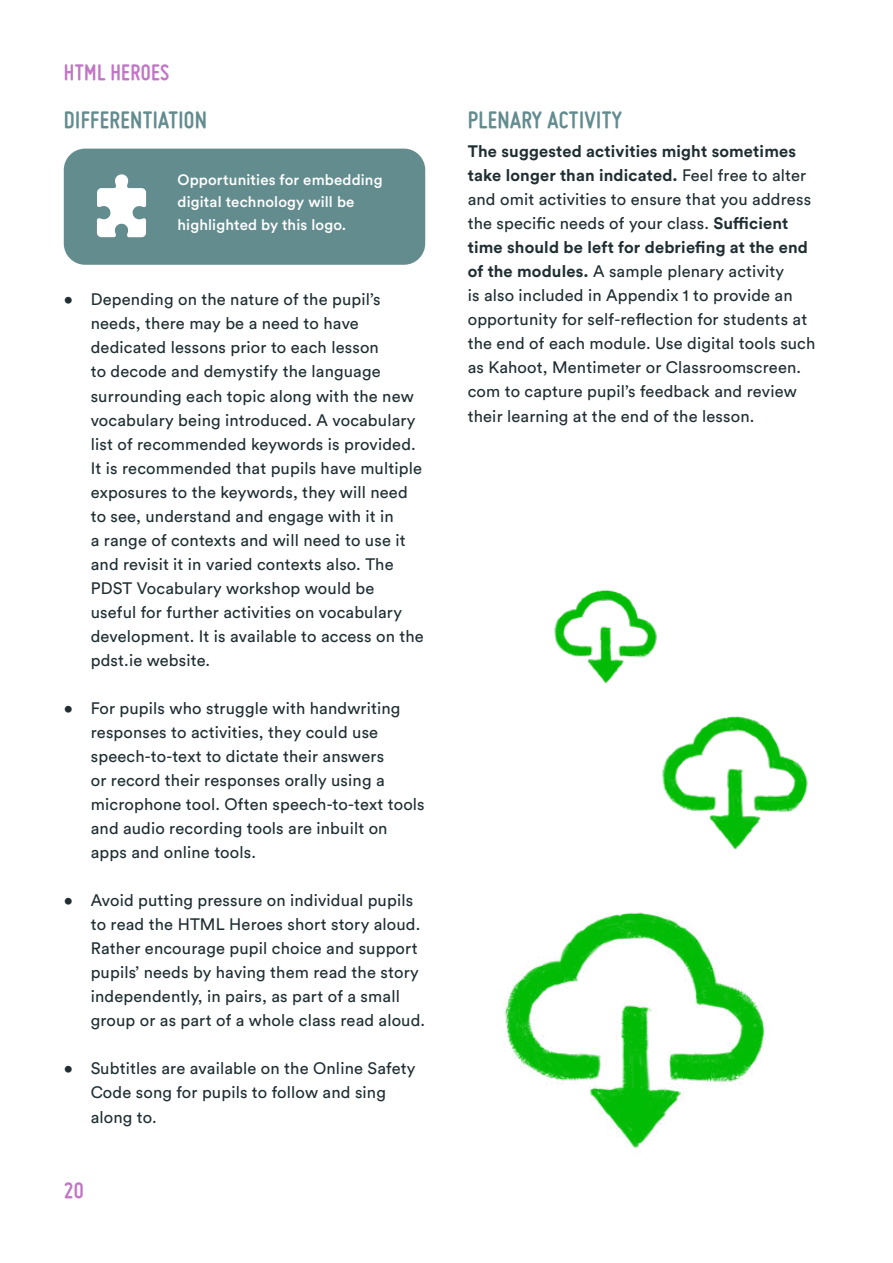
<style>
.page{position:relative;width:893px;height:1263px;background:#fff}
.page>*{position:absolute;margin:0;border:0;box-sizing:border-box;transform-origin:0 0}
.t1{font:700 25.5px "Miso";letter-spacing:.015em;color:#638c8f}
.t2{font:700 24px "Miso";letter-spacing:.015em;color:#c275c7}
.t3{font:16.5px/24px "Circular Std";letter-spacing:.01em;color:#1f2e33}
.t4{font:500 15px/22.5px "Circular Std";letter-spacing:.01em;color:#fff}
.s1{font-weight:700}
</style>
<div class="page">
<div style="left:64px;top:149px;width:361px;height:116px;background:#638c8f;border-radius:21px"></div>
<img style="left:504px;top:912px;width:262px;height:237px">
<img style="left:662px;top:716px;width:146px;height:134px">
<img style="left:554px;top:589px;width:103px;height:95px">
<svg style="left:97px;top:174px;width:49px;height:63px"></svg>
<h2 class="t2" style="left:64px;top:59px;width:107px">HTML HEROES</h2>
<h1 class="t1" style="left:64px;top:106px;width:145px">DIFFERENTIATION</h1>
<p class="t4" style="left:177px;top:168px;width:207px">Opportunities for embedding digital technology will be highlighted by this logo.</p>
<p class="t3" style="left:91px;top:287px;width:335px;text-indent:-27px">• Depending on the nature of the pupil’s needs, there may be a need to have dedicated lessons prior to each lesson<br>to decode and demystify the language surrounding each topic along with the new vocabulary being introduced. A vocabulary list of recommended keywords is provided.<br>It is recommended that pupils have multiple exposures to the keywords, they will need to see, understand and engage with it in<br>a range of contexts and will need to use it and revisit it in varied contexts also. The PDST Vocabulary workshop would be useful for further activities on vocabulary development. It is available to access on the pdst.ie website.</p>
<p class="t3" style="left:91px;top:696px;width:335px;text-indent:-27px">• For pupils who struggle with handwriting responses to activities, they could use speech-to-text to dictate their answers<br>or record their responses orally using a microphone tool. Often speech-to-text tools and audio recording tools are inbuilt on apps and online tools.</p>
<p class="t3" style="left:91px;top:888px;width:336px;text-indent:-27px">• Avoid putting pressure on individual pupils to read the HTML Heroes short story aloud.<br>Rather encourage pupil choice and support pupils’ needs by having them read the story independently, in pairs, as part of a small group or as part of a whole class read aloud.</p>
<p class="t3" style="left:64px;top:1056px;width:353px;text-align:center">• Subtitles are available on the Online Safety<br>Code song for pupils to follow and sing</p>
<p class="t3" style="left:91px;top:1105px;width:68px">along to.</p>
<h2 class="t2" style="left:64px;top:1176px;width:21px">20</h2>
<h1 class="t1" style="left:468px;top:106px;width:156px">PLENARY ACTIVITY</h1>
<p class="t3" style="left:468px;top:139px;width:349px"><span class="s1">The suggested activities might sometimes take longer than indicated.</span> Feel free to alter and omit activities to ensure that you address the specific needs of your class. <span class="s1">Sufficient time should be left for debriefing at the end of the modules.</span> A sample plenary activity<br>is also included in Appendix 1 to provide an opportunity for self-reflection for students at the end of each module. Use digital tools such as Kahoot, Mentimeter or Classroomscreen. com to capture pupil’s feedback and review</p>
<p class="t3" style="left:468px;top:404px;width:288px">their learning at the end of the lesson.</p>
</div>
